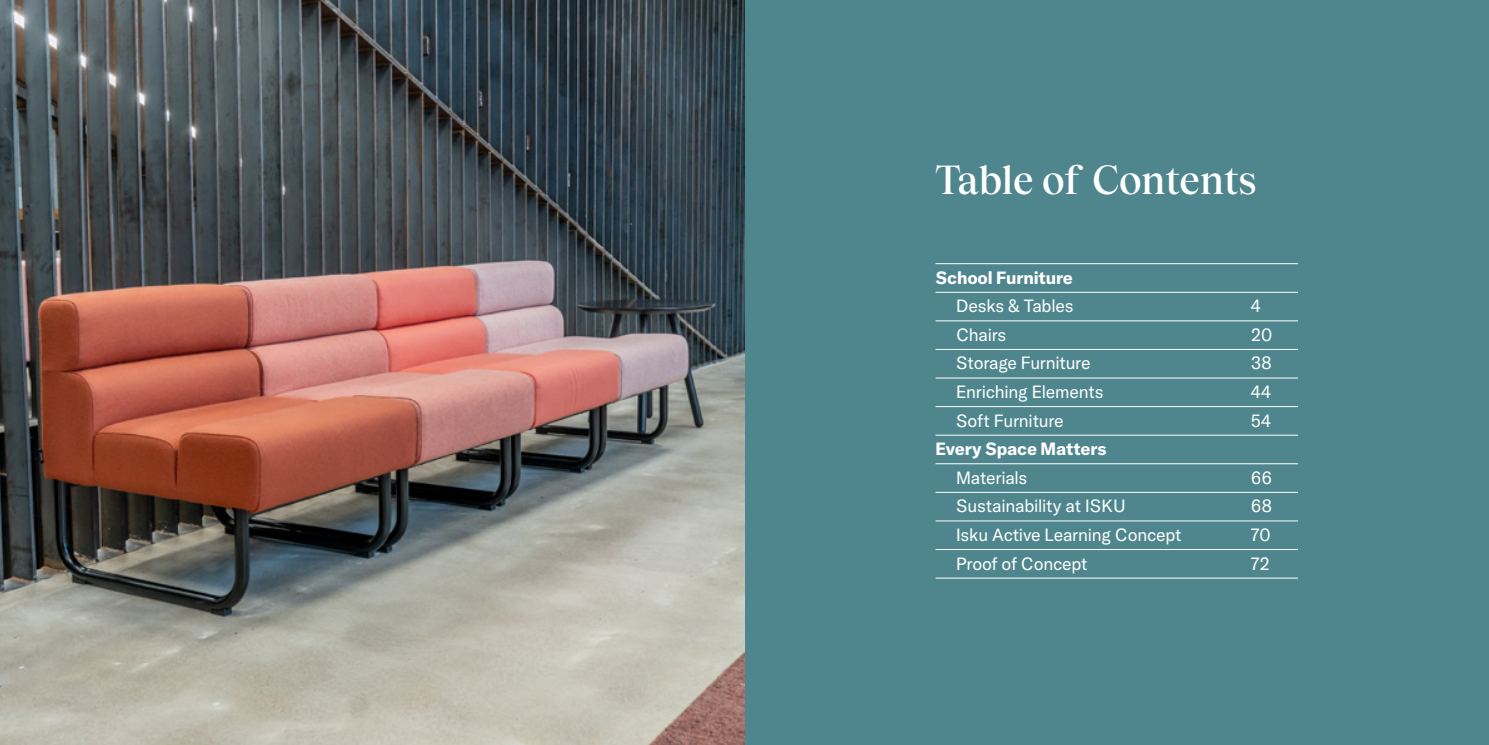
<style>
.page{position:relative;width:1489px;height:745px;background:#fff}
.page>*{position:absolute;margin:0;border:0;box-sizing:border-box;transform-origin:0 0}
.t1{font:500 40px "Tobias";letter-spacing:-.01em;color:#fff}
.t2{font:17.5px "GT America";letter-spacing:-.015em;color:#fff}
.t3{font:700 17.5px "GT America";letter-spacing:-.01em;color:#fff}
</style>
<div class="page">
<div style="left:744px;top:0;width:744px;height:744px;background:#4f868e"></div>
<hr style="left:935px;top:263px;width:362px;height:1px;background:#fff">
<hr style="left:935px;top:292px;width:362px;height:1px;background:#fff">
<hr style="left:935px;top:320px;width:362px;height:1px;background:#fff">
<hr style="left:935px;top:349px;width:362px;height:1px;background:#fff">
<hr style="left:935px;top:377px;width:362px;height:1px;background:#fff">
<hr style="left:935px;top:406px;width:362px;height:1px;background:#fff">
<hr style="left:935px;top:434px;width:362px;height:1px;background:#fff">
<hr style="left:935px;top:463px;width:362px;height:1px;background:#fff">
<hr style="left:935px;top:491px;width:362px;height:1px;background:#fff">
<hr style="left:935px;top:520px;width:362px;height:1px;background:#fff">
<hr style="left:935px;top:549px;width:362px;height:1px;background:#fff">
<hr style="left:935px;top:577px;width:362px;height:1px;background:#fff">
<img style="left:0;top:0;width:744px;height:744px">
<h1 class="t1" style="left:935px;top:148px;width:323px">Table of Contents</h1>
<p class="t3" style="left:935px;top:266px;width:139px">School Furniture</p>
<p class="t2" style="left:956px;top:295px;width:119px">Desks &amp; Tables</p>
<p class="t2" style="left:1250px;top:295px;width:12px">4</p>
<p class="t2" style="left:956px;top:324px;width:52px">Chairs</p>
<p class="t2" style="left:1250px;top:324px;width:23px">20</p>
<p class="t2" style="left:956px;top:353px;width:136px">Storage Furniture</p>
<p class="t2" style="left:1250px;top:353px;width:23px">38</p>
<p class="t2" style="left:956px;top:381px;width:149px">Enriching Elements</p>
<p class="t2" style="left:1250px;top:381px;width:22px">44</p>
<p class="t2" style="left:956px;top:410px;width:109px">Soft Furniture</p>
<p class="t2" style="left:1250px;top:410px;width:22px">54</p>
<p class="t3" style="left:935px;top:437px;width:173px">Every Space Matters</p>
<p class="t2" style="left:956px;top:467px;width:73px">Materials</p>
<p class="t2" style="left:1250px;top:467px;width:23px">66</p>
<p class="t2" style="left:956px;top:495px;width:171px">Sustainability at ISKU</p>
<p class="t2" style="left:1250px;top:495px;width:23px">68</p>
<p class="t2" style="left:956px;top:524px;width:227px">Isku Active Learning Concept</p>
<p class="t2" style="left:1250px;top:524px;width:22px">70</p>
<p class="t2" style="left:956px;top:552px;width:133px">Proof of Concept</p>
<p class="t2" style="left:1250px;top:552px;width:21px">72</p>
</div>
